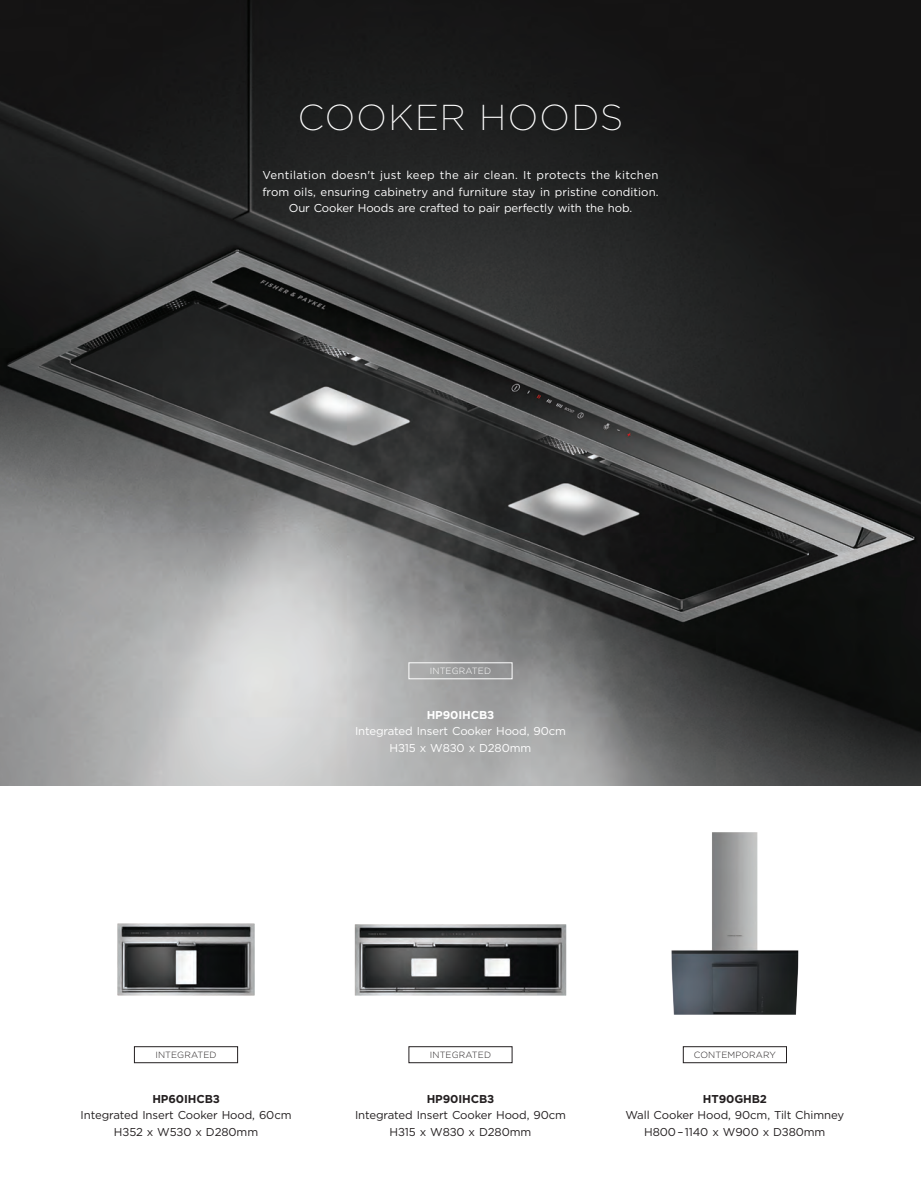
<style>
.page{position:relative;width:921px;height:1191px;background:#fff}
.page>*{position:absolute;margin:0;border:0;box-sizing:border-box;transform-origin:0 0}
.FP_22pt_Headline_UC{font:200 36px "Gotham";letter-spacing:.035em;color:#fff}
.FP_6_5_Book_SC_Left{font:11.4px/16.5px "Gotham";letter-spacing:.005em;color:#fff;text-align:center}
.FP_6_5_Book_SC_Left-2{font:11.4px "Gotham";letter-spacing:-.01em;color:#231f20}
.FP_6_5_Book_SC_Left-3{font:700 11.4px "Gotham";letter-spacing:-.01em;color:#231f20}
.FP_6_5_Book_SC_Left-4{font:700 11.4px "Gotham";letter-spacing:-.01em;color:#fff}
.FP_6_5_Book_SC_Left-5{font:300 9px "Gotham";letter-spacing:.01em;color:#231f20}
.FP_6_5_Book_SC_Left-6{font:300 9px "Gotham";letter-spacing:.01em;color:#fff}
</style>
<div class="page">
<img style="left:0;top:0;width:920px;height:786px">
<img style="left:671px;top:832px;width:127px;height:182px">
<img style="left:117px;top:923px;width:138px;height:72px">
<img style="left:354px;top:924px;width:212px;height:71px">
<div style="left:683px;top:1046px;width:103px;height:17px;border:1px solid #231f20"></div>
<div style="left:408px;top:1046px;width:104px;height:17px;border:1px solid #231f20"></div>
<div style="left:134px;top:1046px;width:104px;height:17px;border:1px solid #231f20"></div>
<div style="left:408px;top:662px;width:104px;height:17px;border:1px solid #fff"></div>
<p class="FP_22pt_Headline_UC" style="left:298px;top:95px;width:327px">COOKER HOODS</p>
<p class="FP_6_5_Book_SC_Left" style="left:262px;top:166px;width:397px">Ventilation doesn't just keep the air clean. It protects the kitchen from oils, ensuring cabinetry and furniture stay in pristine condition.<br>Our Cooker Hoods are crafted to pair perfectly with the hob.</p>
<p class="FP_6_5_Book_SC_Left-6" style="left:430px;top:665px;width:63px">INTEGRATED</p>
<p class="FP_6_5_Book_SC_Left-4" style="left:427px;top:707px;width:69px">HP90IHCB3</p>
<p class="FP_6_5_Book_SC_Left" style="left:355px;top:722px;width:212px">Integrated Insert Cooker Hood, 90cm</p>
<p class="FP_6_5_Book_SC_Left" style="left:389px;top:739px;width:143px">H315 x W830 x D280mm</p>
<p class="FP_6_5_Book_SC_Left-5" style="left:155px;top:1049px;width:63px">INTEGRATED</p>
<p class="FP_6_5_Book_SC_Left-3" style="left:152px;top:1091px;width:69px">HP60IHCB3</p>
<p class="FP_6_5_Book_SC_Left-2" style="left:81px;top:1107px;width:212px">Integrated Insert Cooker Hood, 60cm</p>
<p class="FP_6_5_Book_SC_Left-2" style="left:114px;top:1124px;width:146px">H352 x W530 x D280mm</p>
<p class="FP_6_5_Book_SC_Left-5" style="left:430px;top:1049px;width:63px">INTEGRATED</p>
<p class="FP_6_5_Book_SC_Left-5" style="left:693px;top:1049px;width:83px">CONTEMPORARY</p>
<p class="FP_6_5_Book_SC_Left-3" style="left:426px;top:1091px;width:69px">HP90IHCB3</p>
<p class="FP_6_5_Book_SC_Left-2" style="left:355px;top:1107px;width:212px">Integrated Insert Cooker Hood, 90cm</p>
<p class="FP_6_5_Book_SC_Left-2" style="left:389px;top:1124px;width:143px">H315 x W830 x D280mm</p>
<p class="FP_6_5_Book_SC_Left-3" style="left:702px;top:1091px;width:66px">HT90GHB2</p>
<p class="FP_6_5_Book_SC_Left-2" style="left:625px;top:1107px;width:220px">Wall Cooker Hood, 90cm, Tilt Chimney</p>
<p class="FP_6_5_Book_SC_Left-2" style="left:644px;top:1124px;width:183px">H800 – 1140 x W900 x D380mm</p>
</div>
